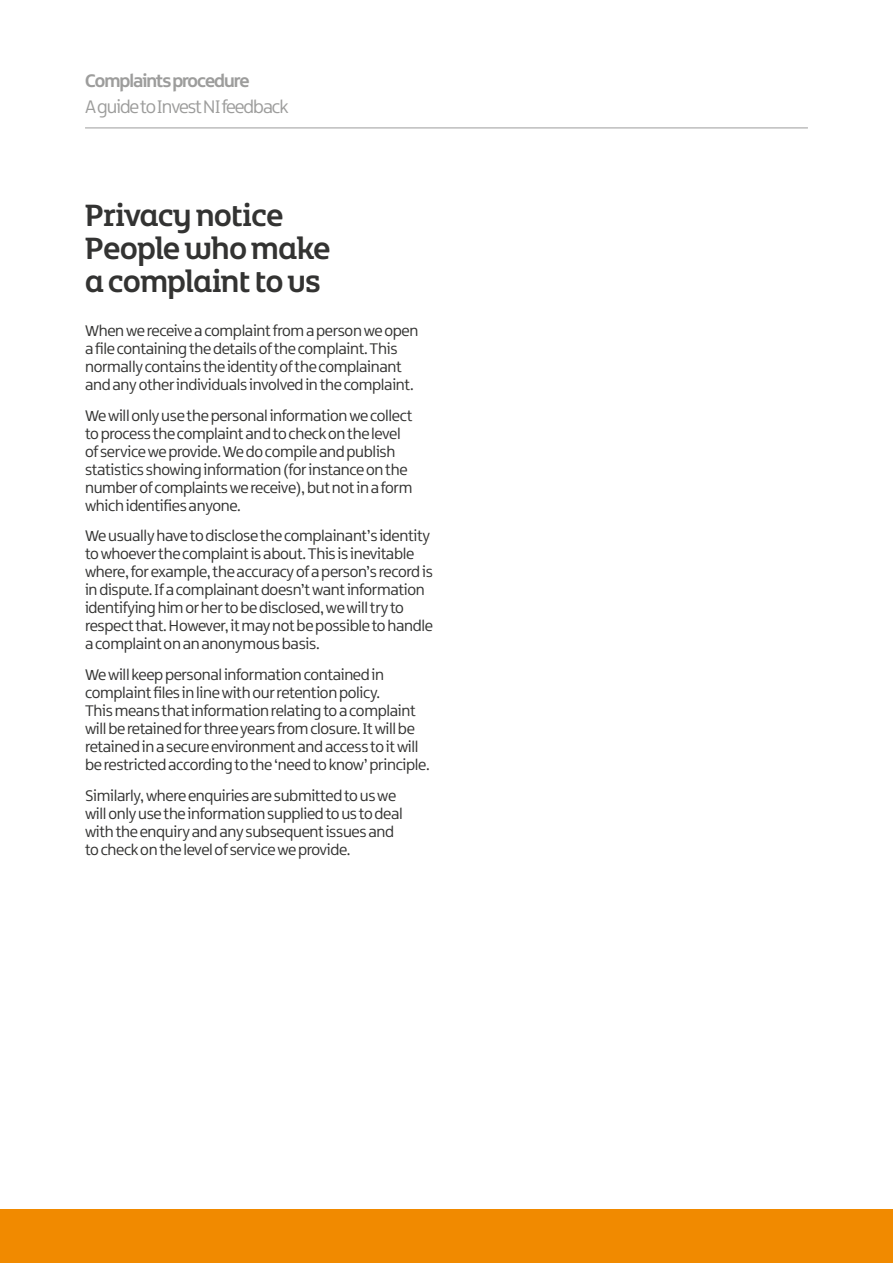
<style>
.page{position:relative;width:893px;height:1263px;background:#fff}
.page>*{position:absolute;margin:0;border:0;box-sizing:border-box;transform-origin:0 0}
.t1{font:33px/33px "Northern Ireland Headline";letter-spacing:-.01em;color:#333332}
.t2{font:19.5px "Northern Ireland";letter-spacing:-.05em;color:#9d9d9c}
.t3{font:700 19.5px "Northern Ireland";letter-spacing:-.05em;color:#9d9d9c}
.t4{font:16.5px/18px "Northern Ireland";letter-spacing:-.02em;color:#333332}
</style>
<div class="page">
<hr style="left:85px;top:128px;width:723px;height:1px;background:#9d9d9c">
<div style="left:0;top:1210px;width:893px;height:53px;background:#f18a00"></div>
<p class="t3" style="left:85px;top:69px;width:166px">Complaints procedure</p>
<p class="t2" style="left:85px;top:95px;width:205px">A guide to Invest NI feedback</p>
<h1 class="t1" style="left:85px;top:198px;width:247px">Privacy notice<br>People who make a complaint to us</h1>
<p class="t4" style="left:85px;top:322px;width:335px">When we receive a complaint from a person we open a file containing the details of the complaint. This normally contains the identity of the complainant and any other individuals involved in the complaint.</p>
<p class="t4" style="left:85px;top:406px;width:329px">We will only use the personal information we collect to process the complaint and to check on the level of service we provide. We do compile and publish statistics showing information (for instance on the number of complaints we receive), but not in a form which identifies anyone.</p>
<p class="t4" style="left:85px;top:527px;width:349px">We usually have to disclose the complainant’s identity to whoever the complaint is about. This is inevitable where, for example, the accuracy of a person’s record is in dispute. If a complainant doesn’t want information identifying him or her to be disclosed, we will try to respect that. However, it may not be possible to handle a complaint on an anonymous basis.</p>
<p class="t4" style="left:85px;top:666px;width:346px">We will keep personal information contained in complaint files in line with our retention policy.<br>This means that information relating to a complaint will be retained for three years from closure. It will be retained in a secure environment and access to it will be restricted according to the ‘need to know’ principle.</p>
<p class="t4" style="left:85px;top:787px;width:319px">Similarly, where enquiries are submitted to us we will only use the information supplied to us to deal with the enquiry and any subsequent issues and to check on the level of service we provide.</p>
</div>
